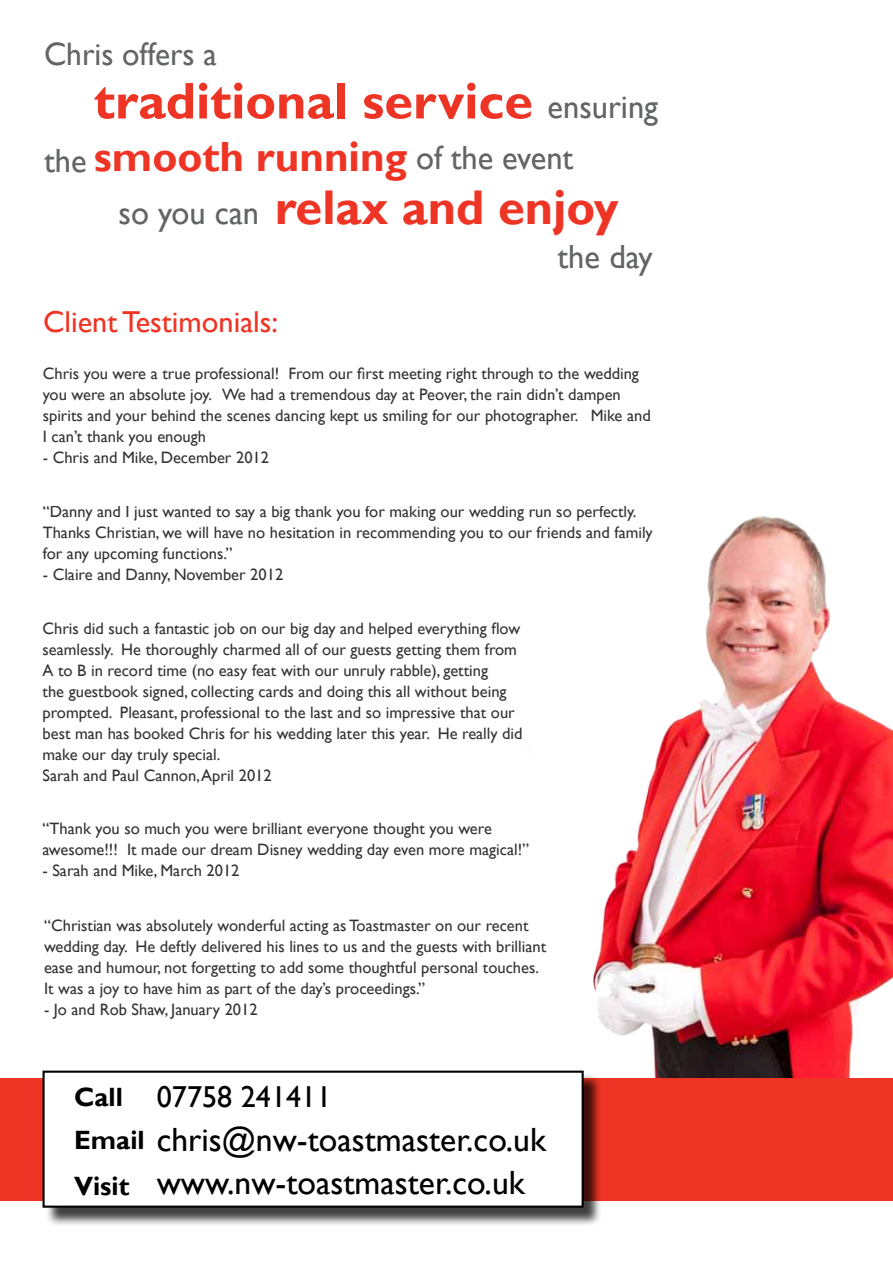
<style>
.page{position:relative;width:893px;height:1263px;background:#fff}
.page>*{position:absolute;margin:0;border:0;box-sizing:border-box;transform-origin:0 0}
.t1{font:700 51.9px "Gill Sans";color:#ee3525}
.t2{font:700 48.75px "Gill Sans";color:#ee3525}
.t3{font:33.6px "Gill Sans";color:#000}
.t4{font:33.45px "Gill Sans";color:#636466}
.t5{font:32.4px "Gill Sans";color:#636466}
.t6{font:30.3px "Gill Sans";color:#ee3525}
.t7{font:30.3px "Gill Sans";color:#000}
.t8{font:700 26.4px "Gill Sans";color:#000}
.t9{font:16.5px/21px "Gill Sans";color:#000}
.s1{font-weight:400;font-size:33.45px;color:#636466}
.s2{font-weight:700;font-size:42.15px;color:#ee3525}
.s3{font-weight:700;font-size:26.4px}
</style>
<div class="page">
<img style="left:593px;top:516px;width:300px;height:562px">
<div style="left:0;top:1078px;width:893px;height:123px;background:#ee3525"></div>
<div style="left:45px;top:1073px;width:558px;height:153px;background:#000;opacity:.75"></div>
<div style="left:44px;top:1072px;width:539px;height:135px;background:#fff"></div>
<div style="left:43px;top:1070px;width:541px;height:138px;border:2px solid #000"></div>
<h3 class="t5" style="left:44px;top:35px;width:174px">Chris offers a</h3>
<h1 class="t1" style="left:94px;top:70px;width:566px">traditional service <span class="s1">ensuring</span></h1>
<h3 class="t4" style="left:44px;top:139px;width:531px">the <span class="s2">smooth running</span> of the event</h3>
<h2 class="t2" style="left:119px;top:178px;width:501px"><span class="s1">so you can</span> relax and enjoy</h2>
<h3 class="t4" style="left:557px;top:237px;width:97px">the day</h3>
<h3 class="t6" style="left:43px;top:305px;width:237px">Client Testimonials:</h3>
<p class="t9" style="left:43px;top:364px;width:609px">Chris you were a true professional! From our first meeting right through to the wedding you were an absolute joy. We had a tremendous day at Peover, the rain didn’t dampen spirits and your behind the scenes dancing kept us smiling for our photographer. Mike and I can’t thank you enough</p>
<p class="t9" style="left:43px;top:448px;width:228px">- Chris and Mike, December 2012</p>
<p class="t9" style="left:43px;top:502px;width:611px">“Danny and I just wanted to say a big thank you for making our wedding run so perfectly.<br>Thanks Christian, we will have no hesitation in recommending you to our friends and family for any upcoming functions.”</p>
<p class="t9" style="left:43px;top:565px;width:242px">- Claire and Danny, November 2012</p>
<p class="t9" style="left:43px;top:618px;width:482px">Chris did such a fantastic job on our big day and helped everything flow seamlessly. He thoroughly charmed all of our guests getting them from A to B in record time (no easy feat with our unruly rabble), getting<br>the guestbook signed, collecting cards and doing this all without being prompted. Pleasant, professional to the last and so impressive that our best man has booked Chris for his wedding later this year. He really did make our day truly special.<br>Sarah and Paul Cannon, April 2012</p>
<p class="t9" style="left:43px;top:818px;width:488px">“Thank you so much you were brilliant everyone thought you were awesome!!! It made our dream Disney wedding day even more magical!”</p>
<p class="t9" style="left:43px;top:860px;width:199px">- Sarah and Mike, March 2012</p>
<p class="t9" style="left:44px;top:915px;width:504px">“Christian was absolutely wonderful acting as Toastmaster on our recent wedding day. He deftly delivered his lines to us and the guests with brilliant ease and humour, not forgetting to add some thoughtful personal touches.<br>It was a joy to have him as part of the day’s proceedings.”</p>
<p class="t9" style="left:44px;top:999px;width:215px">- Jo and Rob Shaw, January 2012</p>
<h3 class="t7" style="left:74px;top:1080px;width:259px"><span class="s3">Call</span> 07758 241411</h3>
<h3 class="t8" style="left:74px;top:1124px;width:72px">Email</h3>
<h3 class="t3" style="left:74px;top:1163px;width:452px"><span class="s3">Visit</span> www.nw-toastmaster.co.uk</h3>
<h3 class="t3" style="left:157px;top:1120px;width:391px">chris@nw-toastmaster.co.uk</h3>
</div>
